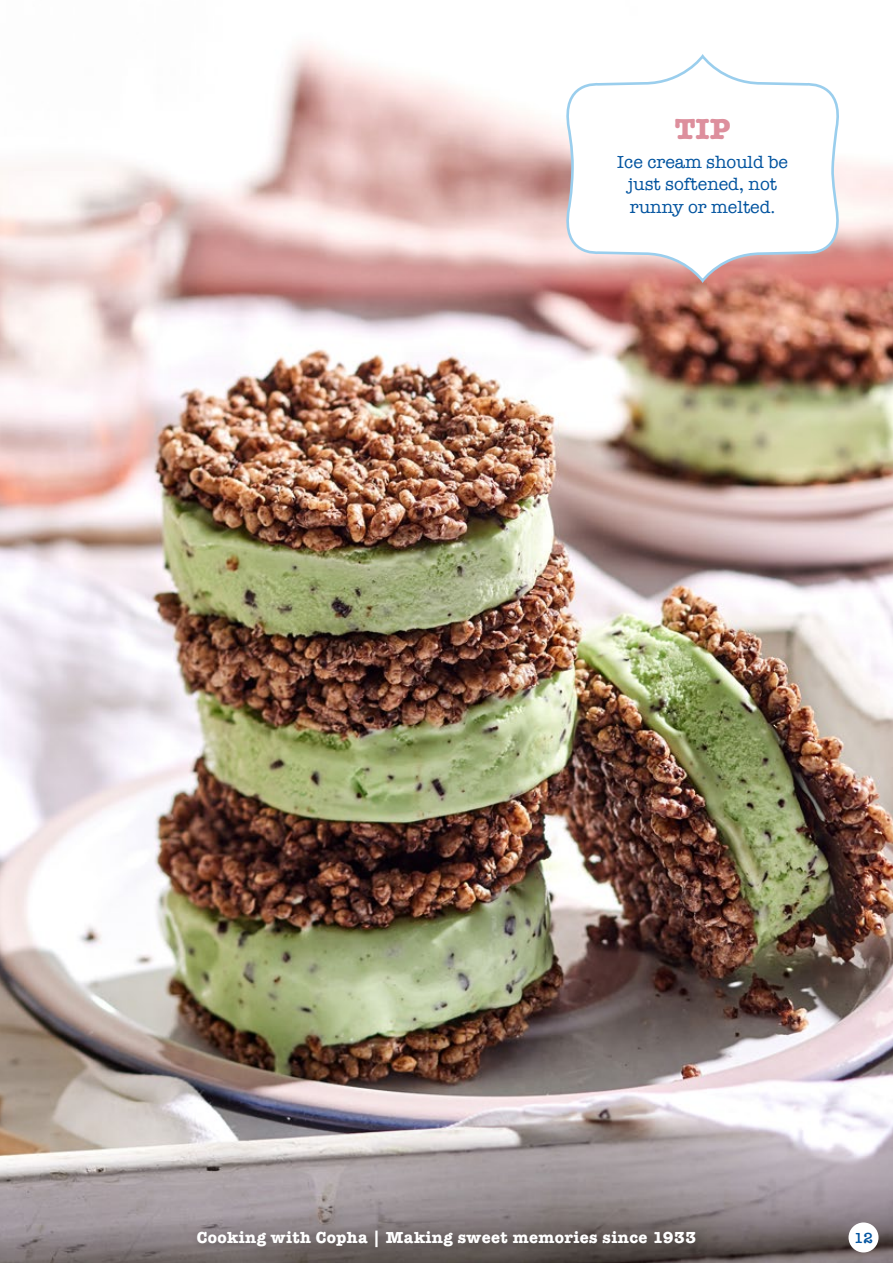
<style>
.page{position:relative;width:893px;height:1263px;background:#fff}
.page>*{position:absolute;margin:0;border:0;box-sizing:border-box;transform-origin:0 0}
.t1{font:700 30px "American Typewriter";color:#dd8f9d}
.t2{font:18px/22.5px "American Typewriter";color:#00539f;text-align:center}
.t3{font:700 16.5px "American Typewriter";letter-spacing:.025em;color:#fff}
.t4{font:600 15px "American Typewriter";color:#00539f}
</style>
<div class="page">
<img style="left:0;top:45px;width:893px;height:1218px">
<svg style="left:561px;top:56px;width:284px;height:227px"></svg>
<div style="left:190px;top:1223px;width:517px;height:35px;background:#000;opacity:.15"></div>
<div style="left:848px;top:1222px;width:30px;height:30px;background:#fff;border-radius:50%"></div>
<h1 class="t1" style="left:675px;top:103px;width:57px">TIP</h1>
<p class="t2" style="left:617px;top:150px;width:172px">Ice cream should be just softened, not runny or melted.</p>
<p class="t3" style="left:197px;top:1223px;width:501px">Cooking with Copha | Making sweet memories since 1933</p>
<p class="t4" style="left:854px;top:1226px;width:20px">12</p>
</div>
